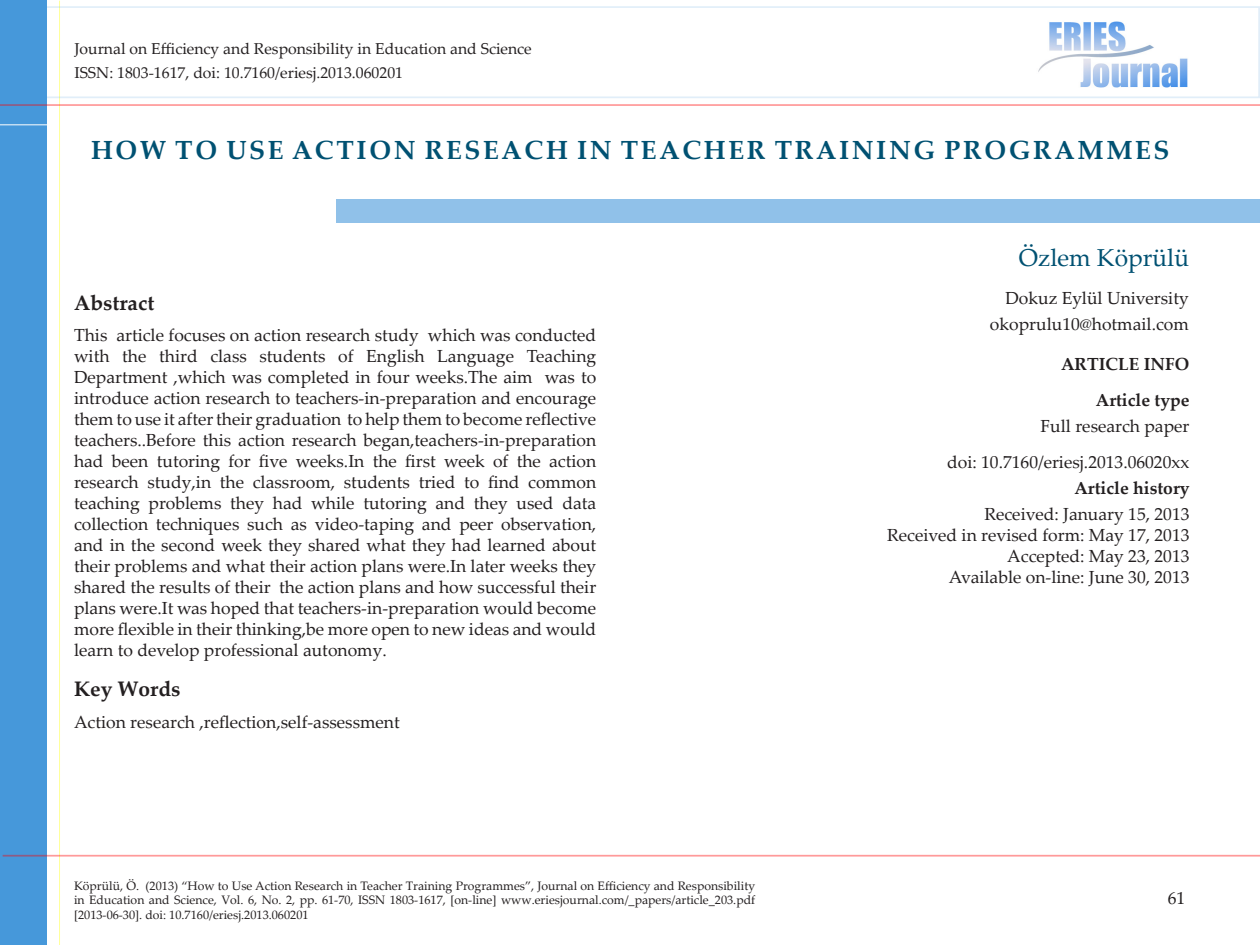
<style>
.page{position:relative;width:1260px;height:945px;background:#fff}
.page>*{position:absolute;margin:0;border:0;box-sizing:border-box;transform-origin:0 0}
.t1{font:700 26.25px "Palatino Linotype";letter-spacing:.1em;color:#005172}
.t2{font:24.5px "Palatino Linotype";color:#005172}
.t3{font:700 21px "Palatino Linotype";color:#231f20}
.t4{font:17.5px/21px "Palatino Linotype";color:#231f20;text-align:right}
.t5{font:700 17.5px/35.9px "Palatino Linotype";color:#231f20;text-align:right}
.t6{font:15.75px/23.8px "Palatino Linotype";color:#231f20}
.t7{font:12.25px/14.7px "Palatino Linotype";color:#231f20;text-align:justify}
</style>
<div class="page">
<div style="left:0;top:0;width:47px;height:945px;background:#4698da"></div>
<div style="left:336px;top:199px;width:924px;height:24px;background:#90c1e9"></div>
<hr style="left:0;top:124px;width:1260px;height:1px;background:#fff">
<hr style="left:59px;top:1px;width:1px;height:944px;background:#ff9">
<img style="left:1038px;top:21px;width:150px;height:67px">
<hr style="left:0;top:104px;width:1260px;height:2px;background:#f00">
<hr style="left:3px;top:855px;width:1257px;height:2px;background:#f00">
<p class="t6" style="left:74px;top:36px;width:459px">Journal on Efficiency and Responsibility in Education and Science<br>ISSN: 1803-1617, doi: 10.7160/eriesj.2013.060201</p>
<h1 class="t1" style="left:91px;top:131px;width:1080px">HOW TO USE ACTION RESEACH IN TEACHER TRAINING PROGRAMMES</h1>
<p class="t3" style="left:74px;top:288px;width:82px">Abstract</p>
<p class="t4" style="left:74px;top:324px;width:524px;text-align:justify">This article focuses on action research study which was conducted with the third class students of English Language Teaching Department ,which was completed in four weeks.The aim was to introduce action research to teachers-in-preparation and encourage them to use it after their graduation to help them to become reflective teachers..Before this action research began,teachers-in-preparation had been tutoring for five weeks.In the first week of the action research study,in the classroom, students tried to find common teaching problems they had while tutoring and they used data collection techniques such as video-taping and peer observation, and in the second week they shared what they had learned about their problems and what their action plans were.In later weeks they shared the results of their the action plans and how successful their plans were.It was hoped that teachers-in-preparation would become more flexible in their thinking,be more open to new ideas and would learn to develop professional autonomy.</p>
<p class="t3" style="left:74px;top:674px;width:108px">Key Words</p>
<p class="t4" style="left:74px;top:711px;width:327px">Action research ,reflection,self-assessment</p>
<p class="t7" style="left:74px;top:878px;width:683px">Köprülü, Ö. (2013) “How to Use Action Research in Teacher Training Programmes”, Journal on Efficiency and Responsibility in Education and Science, Vol. 6, No. 2, pp. 61-70, ISSN 1803-1617, [on-line] www.eriesjournal.com/_papers/article_203.pdf [2013-06-30]. doi: 10.7160/eriesj.2013.060201</p>
<h2 class="t2" style="left:1019px;top:240px;width:172px">Özlem Köprülü</h2>
<p class="t4" style="left:990px;top:285px;width:200px;line-height:25.9px">Dokuz Eylül University okoprulu10@hotmail.com</p>
<p class="t5" style="left:1061px;top:346px;width:130px">ARTICLE INFO<br>Article type</p>
<p class="t4" style="left:947px;top:408px;width:244px;line-height:35.9px">Full research paper<br>doi: 10.7160/eriesj.2013.06020xx</p>
<p class="t5" style="left:1074px;top:469px;width:117px">Article history</p>
<p class="t4" style="left:887px;top:503px;width:304px">Received: January 15, 2013<br>Received in revised form: May 17, 2013<br>Accepted: May 23, 2013<br>Available on-line: June 30, 2013</p>
<p class="t4" style="left:1168px;top:887px;width:19px">61</p>
</div>
